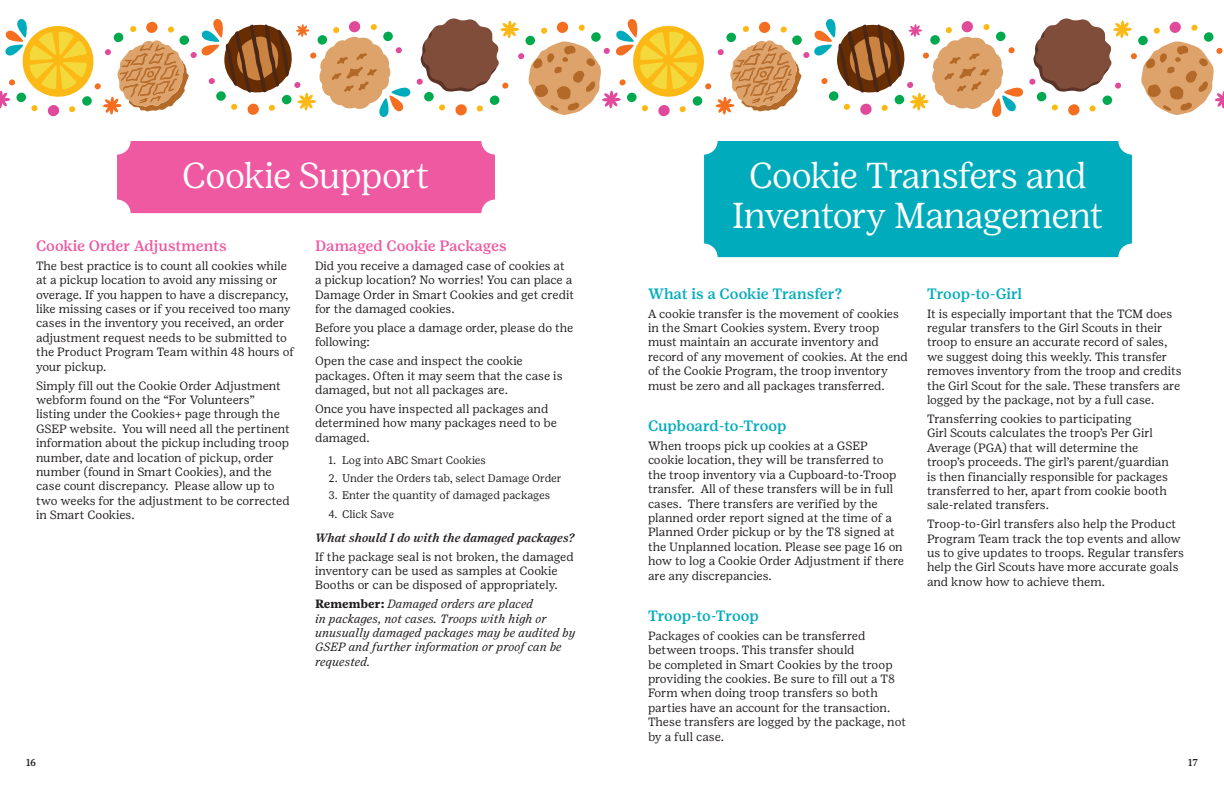
<style>
.page{position:relative;width:1224px;height:792px;background:#fff}
.page>*{position:absolute;margin:0;border:0;box-sizing:border-box;transform-origin:0 0}
.t1{font:300 36px/40px "Girl Scout Display";letter-spacing:-.005em;color:#fff;text-align:center}
.t2{font:500 15px "Girl Scout Text";color:#00acbb}
.t3{font:500 15px "Girl Scout Text";letter-spacing:-.005em;color:#ef59a1}
.t4{font:12px/14.4px "Girl Scout Text";color:#231f20}
.t5{font:italic 12px/14.4px "Girl Scout Text";color:#231f20}
.t6{font:12px/14.4px "Girl Scout Text";letter-spacing:-.02em;color:#231f20}
.t7{font:italic 500 12px "Girl Scout Text";color:#231f20}
.t8{font:11px "Girl Scout Text";color:#231f20}
.t9{font:11px "Girl Scout Text";letter-spacing:-.02em;color:#231f20}
.t10{font:500 10px "Girl Scout Text";color:#231f20}
.s1{font-weight:700;font-style:normal}
</style>
<div class="page">
<div style="left:117px;top:141px;width:378px;height:72px;background:#ef59a1"></div>
<div style="left:704px;top:141px;width:428px;height:116px;background:#00acbb"></div>
<svg style="left:0;top:18px;width:1224px;height:99px"></svg>
<p class="t1" style="left:183px;top:155px;width:248px">Cookie Support</p>
<p class="t1" style="left:733px;top:155px;width:372px">Cookie Transfers and<br>Inventory Management</p>
<p class="t3" style="left:36px;top:237px;width:192px">Cookie Order Adjustments</p>
<p class="t4" style="left:36px;top:258px;width:260px">The best practice is to count all cookies while at a pickup location to avoid any missing or overage. If you happen to have a discrepancy, like missing cases or if you received too many cases in the inventory you received, an order adjustment request needs to be submitted to the Product Program Team within 48 hours of your pickup.</p>
<p class="t4" style="left:36px;top:378px;width:255px">Simply fill out the Cookie Order Adjustment webform found on the “For Volunteers” listing under the Cookies+ page through the GSEP website. You will need all the pertinent information about the pickup including troop number, date and location of pickup, order number (found in Smart Cookies), and the case count discrepancy. Please allow up to two weeks for the adjustment to be corrected in Smart Cookies.</p>
<p class="t3" style="left:315px;top:237px;width:193px">Damaged Cookie Packages</p>
<p class="t4" style="left:315px;top:258px;width:261px">Did you receive a damaged case of cookies at a pickup location? No worries! You can place a Damage Order in Smart Cookies and get credit for the damaged cookies.</p>
<p class="t6" style="left:315px;top:320px;width:260px">Before you place a damage order, please do the following:</p>
<p class="t4" style="left:315px;top:354px;width:249px">Open the case and inspect the cookie packages. Often it may seem that the case is damaged, but not all packages are.</p>
<p class="t4" style="left:315px;top:401px;width:244px">Once you have inspected all packages and determined how many packages need to be damaged.</p>
<p class="t8" style="left:328px;top:453px;width:159px">1. Log into ABC Smart Cookies</p>
<p class="t8" style="left:328px;top:471px;width:235px">2. Under the Orders tab, select Damage Order</p>
<p class="t8" style="left:328px;top:489px;width:223px">3. Enter the quantity of damaged packages</p>
<p class="t9" style="left:328px;top:508px;width:67px">4. Click Save</p>
<p class="t7" style="left:315px;top:531px;width:261px">What should I do with the damaged packages?</p>
<p class="t4" style="left:315px;top:549px;width:260px">If the package seal is not broken, the damaged inventory can be used as samples at Cookie<br>Booths or can be disposed of appropriately.</p>
<p class="t5" style="left:315px;top:597px;width:262px"><span class="s1">Remember:</span> Damaged orders are placed<br>in packages, not cases. Troops with high or unusually damaged packages may be audited by GSEP and further information or proof can be requested.</p>
<p class="t2" style="left:648px;top:284px;width:196px">What is a Cookie Transfer?</p>
<p class="t4" style="left:648px;top:306px;width:262px">A cookie transfer is the movement of cookies in the Smart Cookies system. Every troop must maintain an accurate inventory and record of any movement of cookies. At the end of the Cookie Program, the troop inventory must be zero and all packages transferred.</p>
<p class="t2" style="left:648px;top:417px;width:140px">Cupboard-to-Troop</p>
<p class="t4" style="left:648px;top:438px;width:258px">When troops pick up cookies at a GSEP cookie location, they will be transferred to the troop inventory via a Cupboard-to-Troop transfer. All of these transfers will be in full cases. There transfers are verified by the planned order report signed at the time of a Planned Order pickup or by the T8 signed at the Unplanned location. Please see page 16 on how to log a Cookie Order Adjustment if there are any discrepancies.</p>
<p class="t2" style="left:648px;top:607px;width:112px">Troop-to-Troop</p>
<p class="t4" style="left:648px;top:628px;width:260px">Packages of cookies can be transferred between troops. This transfer should<br>be completed in Smart Cookies by the troop providing the cookies. Be sure to fill out a T8<br>Form when doing troop transfers so both parties have an account for the transaction.<br>These transfers are logged by the package, not by a full case.</p>
<p class="t2" style="left:927px;top:284px;width:97px">Troop-to-Girl</p>
<p class="t4" style="left:927px;top:306px;width:256px">It is especially important that the TCM does regular transfers to the Girl Scouts in their troop to ensure an accurate record of sales, we suggest doing this weekly. This transfer removes inventory from the troop and credits the Girl Scout for the sale. These transfers are logged by the package, not by a full case.</p>
<p class="t4" style="left:927px;top:411px;width:244px">Transferring cookies to participating<br>Girl Scouts calculates the troop’s Per Girl Average (PGA) that will determine the troop’s proceeds. The girl’s parent/guardian is then financially responsible for packages transferred to her, apart from cookie booth sale-related transfers.</p>
<p class="t4" style="left:927px;top:517px;width:259px">Troop-to-Girl transfers also help the Product Program Team track the top events and allow us to give updates to troops. Regular transfers help the Girl Scouts have more accurate goals and know how to achieve them.</p>
<p class="t10" style="left:26px;top:757px;width:12px">16</p>
<p class="t10" style="left:1188px;top:757px;width:11px">17</p>
</div>
